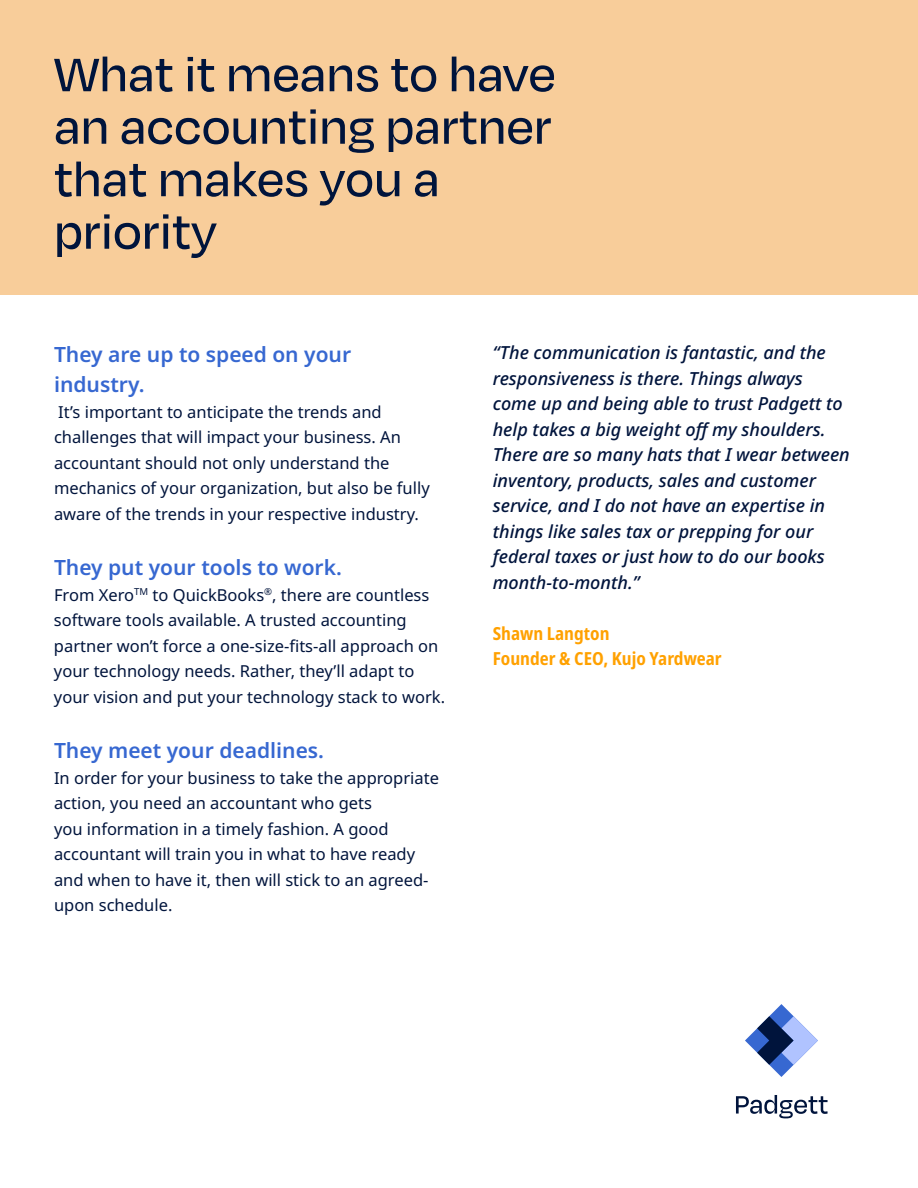
<style>
.page{position:relative;width:918px;height:1188px;background:#fff}
.page>*{position:absolute;margin:0;border:0;box-sizing:border-box;transform-origin:0 0}
.t1{font:500 54px/52.5px "Degular";color:#00143c}
.t2{font:600 21px/30px "Noto Sans";color:#3768d1}
.t3{font:italic 500 18px/25.5px "Noto Sans";color:#00143c}
.t4{font:700 condensed 18px/25.5px "Noto Sans";color:#ffa100}
.t5{font:16.5px/25.5px "Noto Sans";color:#00143c}
</style>
<div class="page">
<div style="left:0;top:0;width:918px;height:295px;background:#f8cd9a"></div>
<svg style="left:736px;top:1095px;width:92px;height:23px"></svg>
<svg style="left:745px;top:1004px;width:73px;height:73px"></svg>
<h1 class="t1" style="left:54px;top:46px;width:503px">What it means to have an accounting partner that makes you a priority</h1>
<p class="t2" style="left:54px;top:340px;width:299px">They are up to speed on your industry.</p>
<p class="t5" style="left:54px;top:399px;width:377px">It’s important to anticipate the trends and challenges that will impact your business. An accountant should not only understand the mechanics of your organization, but also be fully aware of the trends in your respective industry.</p>
<p class="t2" style="left:54px;top:553px;width:290px">They put your tools to work.</p>
<p class="t5" style="left:54px;top:582px;width:393px">From Xero<sup>TM</sup> to QuickBooks<sup>®</sup>, there are countless software tools available. A trusted accounting partner won’t force a one-size-fits-all approach on your technology needs. Rather, they’ll adapt to your vision and put your technology stack to work.</p>
<p class="t2" style="left:54px;top:736px;width:272px">They meet your deadlines.</p>
<p class="t5" style="left:54px;top:765px;width:387px">In order for your business to take the appropriate action, you need an accountant who gets<br>you information in a timely fashion. A good accountant will train you in what to have ready and when to have it, then will stick to an agreed&shy;upon schedule.</p>
<p class="t3" style="left:493px;top:340px;width:359px">“The communication is fantastic, and the responsiveness is there. Things always come up and being able to trust Padgett to help takes a big weight off my shoulders.<br>There are so many hats that I wear between inventory, products, sales and customer service, and I do not have an expertise in things like sales tax or prepping for our federal taxes or just how to do our books month-to-month.”</p>
<p class="t4" style="left:493px;top:621px;width:231px">Shawn Langton<br>Founder &amp; CEO, Kujo Yardwear</p>
</div>
